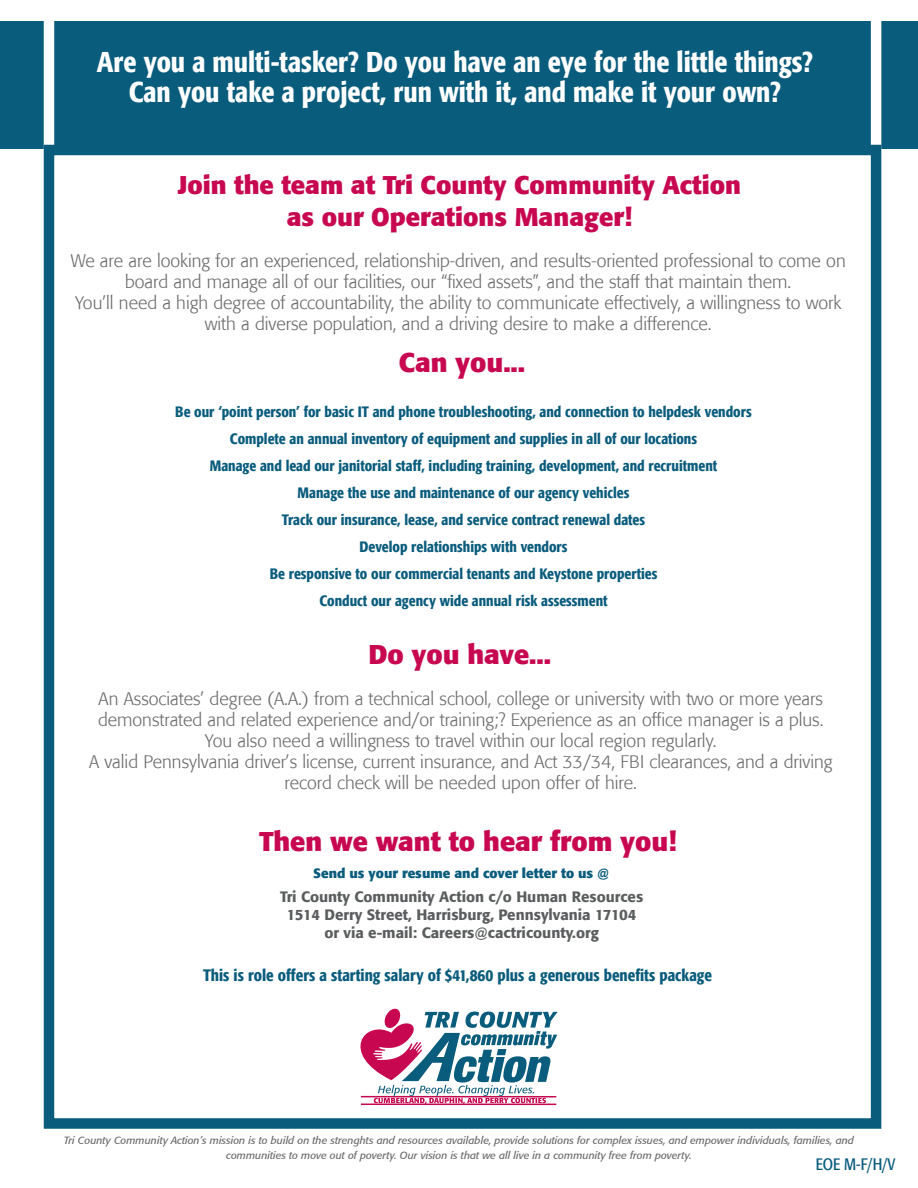
<style>
.page{position:relative;width:918px;height:1188px;background:#fff}
.page>*{position:absolute;margin:0;border:0;box-sizing:border-box;transform-origin:0 0}
.t1{font:500 condensed 28.5px/30px "Formata";color:#fff;text-align:center}
.t2{font:700 27px "Formata";color:#c70851}
.t3{font:700 25.5px/31.5px "Formata";color:#c70851;text-align:center}
.t4{font:300 18px/21px "Formata";color:#6b6b6b;text-align:center}
.t5{font:500 condensed 16.5px "Formata";color:#0a5c7d}
.t6{font:condensed 16.5px "Formata";color:#0a5c7d}
.t7{font:500 condensed 15px/27px "Formata";color:#0a5c7d;text-align:center}
.t8{font:500 15px/18px "Formata";color:#5a5d5e;text-align:center}
.t9{font:700 13.5px "Formata";color:#0a5c7d}
.t10{font:italic 10.5px/15px "Formata";color:#6b6b6b;text-align:center}
</style>
<div class="page">
<div style="left:0;top:21px;width:918px;height:127px;background:#0a5c7d"></div>
<div style="left:44px;top:145px;width:837px;height:984px;border:10px solid #0a5c7d"></div>
<svg style="left:360px;top:1008px;width:198px;height:96px"></svg>
<hr style="left:361px;top:1096px;width:195px;height:1px;background:#c60850">
<hr style="left:361px;top:1104px;width:195px;height:1px;background:#c60850">
<h1 class="t1" style="left:97px;top:47px;width:718px">Are you a multi-tasker? Do you have an eye for the little things?<br>Can you take a project, run with it, and make it your own?</h1>
<h3 class="t3" style="left:178px;top:169px;width:565px">Join the team at Tri County Community Action as our Operations Manager!</h3>
<p class="t4" style="left:71px;top:250px;width:777px">We are are looking for an experienced, relationship-driven, and results-oriented professional to come on board and manage all of our facilities, our “fixed assets”, and the staff that maintain them.<br>You’ll need a high degree of accountability, the ability to communicate effectively, a willingness to work with a diverse population, and a driving desire to make a difference.</p>
<h2 class="t2" style="left:399px;top:345px;width:128px">Can you...</h2>
<p class="t7" style="left:175px;top:398px;width:578px">Be our ‘point person’ for basic IT and phone troubleshooting, and connection to helpdesk vendors Complete an annual inventory of equipment and supplies in all of our locations<br>Manage and lead our janitorial staff, including training, development, and recruitment<br>Manage the use and maintenance of our agency vehicles<br>Track our insurance, lease, and service contract renewal dates<br>Develop relationships with vendors<br>Be responsive to our commercial tenants and Keystone properties<br>Conduct our agency wide annual risk assessment</p>
<h2 class="t2" style="left:368px;top:637px;width:184px">Do you have...</h2>
<p class="t4" style="left:89px;top:688px;width:745px">An Associates’ degree (A.A.) from a technical school, college or university with two or more years demonstrated and related experience and/or training;? Experience as an office manager is a plus.<br>You also need a willingness to travel within our local region regularly.<br>A valid Pennsylvania driver’s license, current insurance, and Act 33/34, FBI clearances, and a driving record check will be needed upon offer of hire.</p>
<h2 class="t2" style="left:259px;top:825px;width:419px">Then we want to hear from you!</h2>
<p class="t9" style="left:313px;top:865px;width:298px">Send us your resume and cover letter to us @</p>
<p class="t8" style="left:280px;top:888px;width:365px">Tri County Community Action c/o Human Resources<br>1514 Derry Street, Harrisburg, Pennsylvania 17104 or via e-mail: Careers@cactricounty.org</p>
<p class="t5" style="left:203px;top:966px;width:511px">This is role offers a starting salary of $41,860 plus a generous benefits package</p>
<p class="t10" style="left:64px;top:1133px;width:792px">Tri County Community Action’s mission is to build on the strenghts and resources available, provide solutions for complex issues, and empower individuals, families, and communities to move out of poverty. Our vision is that we all live in a community free from poverty.</p>
<p class="t6" style="left:816px;top:1154px;width:81px">EOE M-F/H/V</p>
</div>
